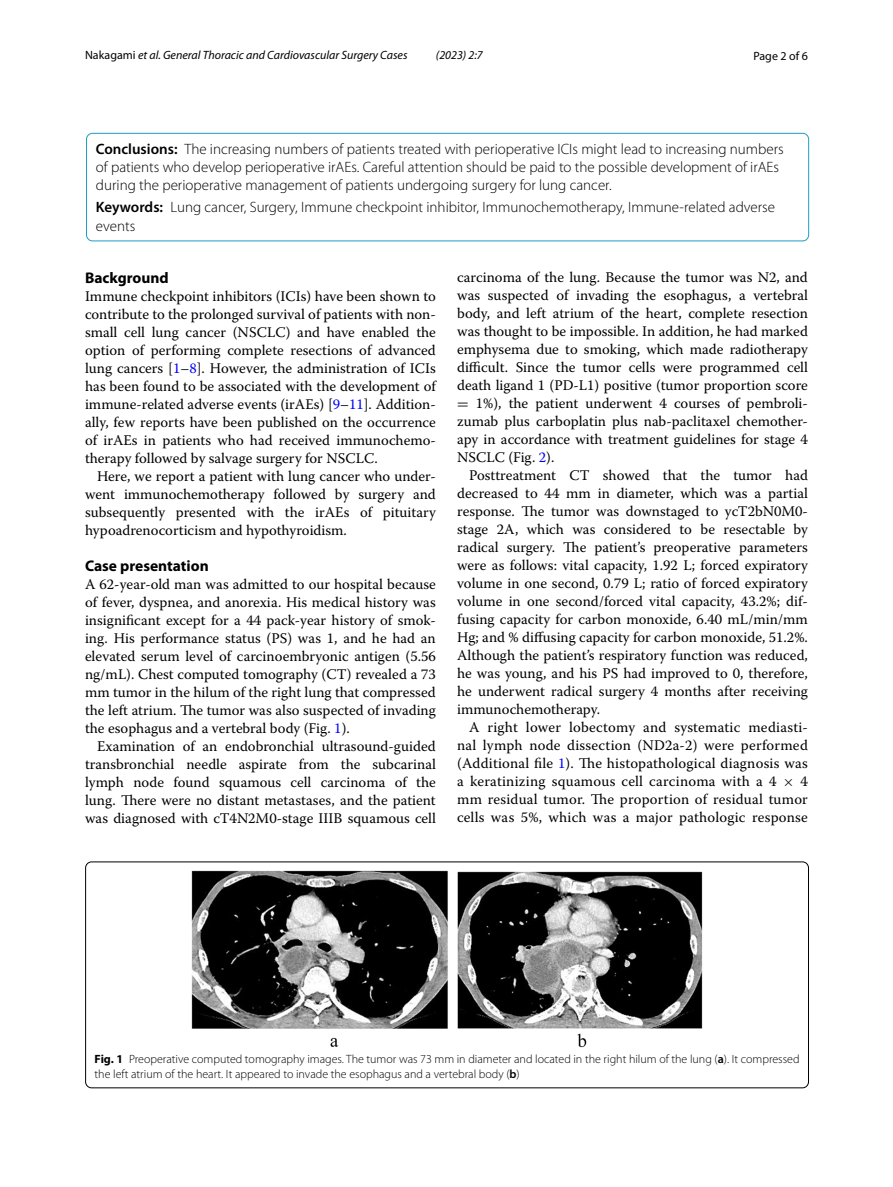
<style>
.page{position:relative;width:893px;height:1187px;background:#fff}
.page>*{position:absolute;margin:0;border:0;box-sizing:border-box;transform-origin:0 0}
.t1{font:700 15.45px "Myriad Pro";color:#000}
.t2{font:300 15px/18px "Myriad Pro";color:#000}
.t3{font:14.7px/18px "Warnock Pro";color:#000;text-align:justify}
.t4{font:300 12px/15px "Myriad Pro";color:#000}
.t5{font:italic 12px "Myriad Pro";color:#000}
.t6{font:12px "Myriad Pro";color:#000}
.s1{font-style:normal}
.s2{font-weight:600}
.s3{color:#00f}
.s4{font-family:"MTSY"}
.s5{font-weight:700}
</style>
<div class="page">
<div style="left:86px;top:133px;width:723px;height:108px;border:1px solid #1e9dc2;border-radius:6px"></div>
<img style="left:192px;top:870px;width:510px;height:177px">
<div style="left:85px;top:861px;width:724px;height:226px;border:1px solid #000;border-radius:6px"></div>
<p class="t5" style="left:85px;top:48px;width:324px"><span class="s1">Nakagami</span> et al. General Thoracic and Cardiovascular Surgery Cases</p>
<p class="t5" style="left:436px;top:48px;width:48px">(2023) 2:7</p>
<p class="t6" style="left:753px;top:48px;width:56px">Page 2 of 6</p>
<p class="t2" style="left:96px;top:140px;width:689px"><span class="s2">Conclusions:</span> The increasing numbers of patients treated with perioperative ICIs might lead to increasing numbers of patients who develop perioperative irAEs. Careful attention should be paid to the possible development of irAEs during the perioperative management of patients undergoing surgery for lung cancer.</p>
<p class="t2" style="left:96px;top:199px;width:681px"><span class="s2">Keywords:</span> Lung cancer, Surgery, Immune checkpoint inhibitor, Immunochemotherapy, Immune-related adverse events</p>
<p class="t1" style="left:85px;top:267px;width:85px">Background</p>
<p class="t3" style="left:85px;top:287px;width:352px">Immune checkpoint inhibitors (ICIs) have been shown to contribute to the prolonged survival of patients with non&shy;small cell lung cancer (NSCLC) and have enabled the option of performing complete resections of advanced lung cancers [<span class="s3">1</span>–<span class="s3">8</span>]. However, the administration of ICIs has been found to be associated with the development of immune-related adverse events (irAEs) [<span class="s3">9</span>–<span class="s3">11</span>]. Addition&shy;ally, few reports have been published on the occurrence of irAEs in patients who had received immunochemo&shy;therapy followed by salvage surgery for NSCLC.</p>
<p class="t3" style="left:85px;top:467px;width:352px;text-indent:12px">Here, we report a patient with lung cancer who under&shy;went immunochemotherapy followed by surgery and subsequently presented with the irAEs of pituitary hypoadrenocorticism and hypothyroidism.</p>
<p class="t1" style="left:85px;top:555px;width:125px">Case presentation</p>
<p class="t3" style="left:85px;top:575px;width:352px">A 62-year-old man was admitted to our hospital because of fever, dyspnea, and anorexia. His medical history was insignificant except for a 44 pack-year history of smok&shy;ing. His performance status (PS) was 1, and he had an elevated serum level of carcinoembryonic antigen (5.56 ng/mL). Chest computed tomography (CT) revealed a 73 mm tumor in the hilum of the right lung that compressed the left atrium. The tumor was also suspected of invading the esophagus and a vertebral body (Fig. <span class="s3">1</span>).</p>
<p class="t3" style="left:85px;top:737px;width:352px;text-indent:12px">Examination of an endobronchial ultrasound-guided transbronchial needle aspirate from the subcarinal lymph node found squamous cell carcinoma of the lung. There were no distant metastases, and the patient was diagnosed with cT4N2M0-stage IIIB squamous cell</p>
<p class="t3" style="left:457px;top:268px;width:352px">carcinoma of the lung. Because the tumor was N2, and was suspected of invading the esophagus, a vertebral body, and left atrium of the heart, complete resection was thought to be impossible. In addition, he had marked emphysema due to smoking, which made radiotherapy difficult. Since the tumor cells were programmed cell death ligand 1 (PD-L1) positive (tumor proportion score <span class="s4">=</span> 1%), the patient underwent 4 courses of pembroli&shy;zumab plus carboplatin plus nab-paclitaxel chemother&shy;apy in accordance with treatment guidelines for stage 4<br>NSCLC (Fig. <span class="s3">2</span>).</p>
<p class="t3" style="left:457px;top:466px;width:352px;text-indent:12px">Posttreatment CT showed that the tumor had decreased to 44 mm in diameter, which was a partial response. The tumor was downstaged to ycT2bN0M0- stage 2A, which was considered to be resectable by radical surgery. The patient’s preoperative parameters were as follows: vital capacity, 1.92 L; forced expiratory volume in one second, 0.79 L; ratio of forced expiratory volume in one second/forced vital capacity, 43.2%; dif&shy;fusing capacity for carbon monoxide, 6.40 mL/min/mm Hg; and % diffusing capacity for carbon monoxide, 51.2%.<br>Although the patient’s respiratory function was reduced, he was young, and his PS had improved to 0, therefore, he underwent radical surgery 4 months after receiving immunochemotherapy.</p>
<p class="t3" style="left:457px;top:718px;width:352px;text-indent:12px">A right lower lobectomy and systematic mediasti&shy;nal lymph node dissection (ND2a-2) were performed (Additional file <span class="s3">1</span>). The histopathological diagnosis was a keratinizing squamous cell carcinoma with a 4 <span class="s4">×</span> 4 mm residual tumor. The proportion of residual tumor cells was 5%, which was a major pathologic response</p>
<p class="t4" style="left:95px;top:1051px;width:706px"><span class="s5">Fig. 1</span> Preoperative computed tomography images. The tumor was 73 mm in diameter and located in the right hilum of the lung (<span class="s2">a</span>). It compressed the left atrium of the heart. It appeared to invade the esophagus and a vertebral body (<span class="s2">b</span>)</p>
</div>
